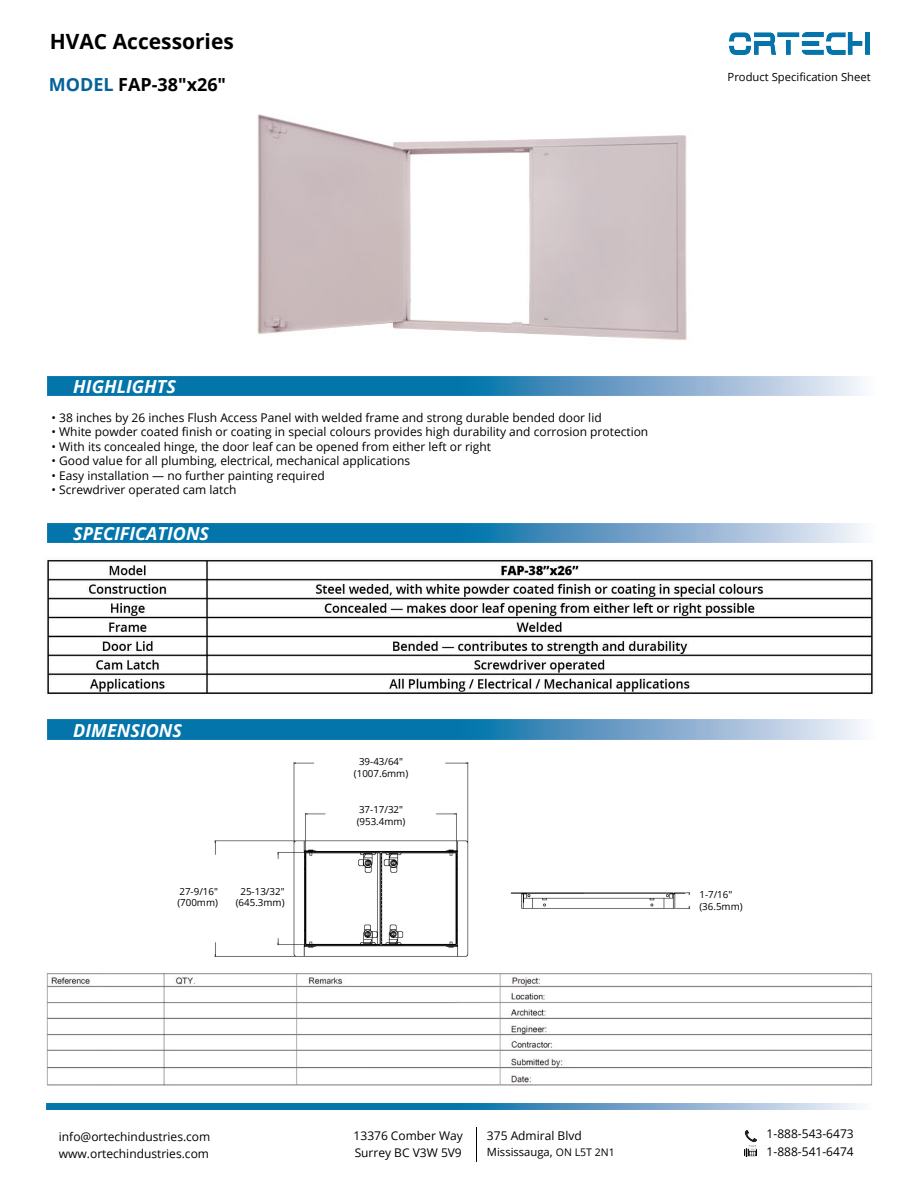
<style>
.page{position:relative;width:918px;height:1188px;background:#fff}
.page>*{position:absolute;margin:0;border:0;box-sizing:border-box;transform-origin:0 0}
.t1{font:700 21px "Open Sans";color:#000}
.t2{font:italic 700 18px "Open Sans";color:#fff}
.t3{font:700 18px "Open Sans";color:#000}
.t4{font:italic 700 18px "Open Sans";color:#fff}
.t5{font:12px/18px "Open Sans";color:#000}
.t6{font:11.25px "Open Sans";color:#000}
.t7{font:9.75px/11.7px "Open Sans";color:#000}
.s1{color:#04629a}
.s2{font-size:12px}
.s3{font-size:10.5px}
</style>
<div class="page">
<img style="left:257px;top:114px;width:430px;height:226px">
<img style="left:214px;top:762px;width:476px;height:195px">
<img style="left:729px;top:33px;width:141px;height:22px">
<img style="left:47px;top:376px;width:816px;height:20px">
<svg style="left:744px;top:1130px;width:13px;height:27px"></svg>
<img style="left:46px;top:1103px;width:814px;height:6px">
<img style="left:476px;top:1128px;width:1px;height:34px">
<img style="left:47px;top:720px;width:816px;height:19px">
<img style="left:46px;top:973px;width:827px;height:113px">
<img style="left:47px;top:523px;width:816px;height:20px">
<img style="left:47px;top:560px;width:826px;height:135px">
<h1 class="t1" style="left:50px;top:27px;width:186px">HVAC Accessories</h1>
<h2 class="t3" style="left:49px;top:72px;width:179px"><span class="s1">MODEL</span> FAP-38"x26"</h2>
<p class="t6" style="left:728px;top:70px;width:145px">Product Specification Sheet</p>
<h2 class="t2" style="left:73px;top:374px;width:104px">HIGHLIGHTS</h2>
<p class="t5" style="left:52px;top:408px;width:552px">• 38 inches by 26 inches Flush Access Panel with welded frame and strong durable bended door lid</p>
<p class="t5" style="left:52px;top:422px;width:598px">• White powder coated finish or coating in special colours provides high durability and corrosion protection</p>
<p class="t5" style="left:52px;top:437px;width:441px">• With its concealed hinge, the door leaf can be opened from either left or right</p>
<p class="t5" style="left:52px;top:451px;width:360px">• Good value for all plumbing, electrical, mechanical applications</p>
<p class="t5" style="left:52px;top:466px;width:275px">• Easy installation — no further painting required</p>
<p class="t5" style="left:52px;top:480px;width:186px">• Screwdriver operated cam latch</p>
<h2 class="t4" style="left:73px;top:521px;width:137px">SPECIFICATIONS</h2>
<h2 class="t2" style="left:73px;top:717px;width:110px">DIMENSIONS</h2>
<p class="t7" style="left:177px;top:885px;width:42px">27-9/16" (700mm)</p>
<p class="t7" style="left:236px;top:885px;width:50px;text-align:center">25-13/32" (645.3mm)</p>
<p class="t7" style="left:354px;top:756px;width:56px;text-align:center">39-43/64" (1007.6mm)</p>
<p class="t7" style="left:357px;top:804px;width:50px">37-17/32" (953.4mm)</p>
<p class="t7" style="left:699px;top:888px;width:45px">1-7/16" (36.5mm)</p>
<p class="t5" style="left:354px;top:1126px;width:111px">13376 Comber Way<br>Surrey BC V3W 5V9</p>
<p class="t5" style="left:59px;top:1128px;width:153px;line-height:16.8px">info@ortechindustries.com www.ortechindustries.com</p>
<p class="t5" style="left:487px;top:1126px;width:96px">375 Admiral Blvd</p>
<p class="t6" style="left:487px;top:1145px;width:129px">Mississauga<span class="s2">,</span> <span class="s3">ON L5T 2N1</span></p>
<p class="t5" style="left:767px;top:1125px;width:89px">1-888-543-6473<br>1-888-541-6474</p>
</div>
